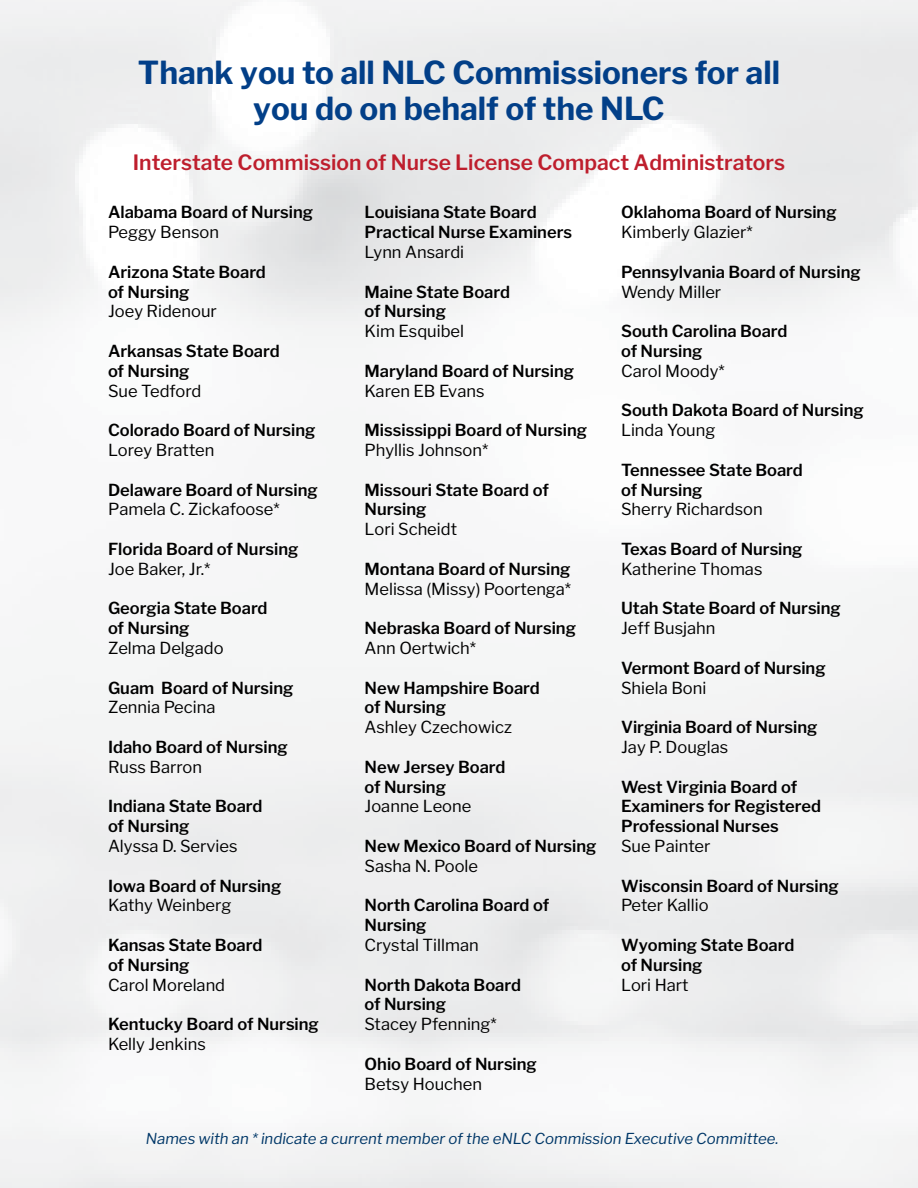
<style>
.page{position:relative;width:918px;height:1188px;background:#fff}
.page>*{position:absolute;margin:0;border:0;box-sizing:border-box;transform-origin:0 0}
.t1{font:700 31.5px/36px "Libre Franklin";color:#023f88;text-align:center}
.t2{font:600 21px "Libre Franklin";color:#be1e2d}
.t3{font:600 16.5px/19.8px "Libre Franklin";color:#000}
.t4{font:16.5px "Libre Franklin";color:#000}
.t5{font:italic 15px "Libre Franklin";color:#003768}
</style>
<div class="page">
<h1 class="t1" style="left:138px;top:55px;width:644px">Thank you to all NLC Commissioners for all you do on behalf of the NLC</h1>
<p class="t2" style="left:133px;top:150px;width:654px">Interstate Commission of Nurse License Compact Administrators</p>
<p class="t3" style="left:108px;top:203px;width:207px">Alabama Board of Nursing</p>
<p class="t4" style="left:108px;top:222px;width:112px">Peggy Benson</p>
<p class="t3" style="left:108px;top:262px;width:159px">Arizona State Board of Nursing</p>
<p class="t4" style="left:108px;top:302px;width:110px">Joey Ridenour</p>
<p class="t3" style="left:108px;top:341px;width:173px">Arkansas State Board of Nursing</p>
<p class="t4" style="left:108px;top:381px;width:95px">Sue Tedford</p>
<p class="t3" style="left:108px;top:420px;width:209px">Colorado Board of Nursing</p>
<p class="t4" style="left:108px;top:440px;width:108px">Lorey Bratten</p>
<p class="t3" style="left:108px;top:480px;width:211px">Delaware Board of Nursing</p>
<p class="t4" style="left:108px;top:500px;width:173px">Pamela C. Zickafoose*</p>
<p class="t3" style="left:108px;top:539px;width:192px">Florida Board of Nursing</p>
<p class="t4" style="left:108px;top:559px;width:104px">Joe Baker, Jr.*</p>
<p class="t3" style="left:108px;top:599px;width:161px">Georgia State Board of Nursing</p>
<p class="t4" style="left:108px;top:638px;width:117px">Zelma Delgado</p>
<p class="t3" style="left:108px;top:678px;width:187px">Guam Board of Nursing</p>
<p class="t4" style="left:108px;top:698px;width:109px">Zennia Pecina</p>
<p class="t3" style="left:108px;top:737px;width:181px">Idaho Board of Nursing</p>
<p class="t4" style="left:108px;top:757px;width:96px">Russ Barron</p>
<p class="t3" style="left:108px;top:797px;width:156px">Indiana State Board of Nursing</p>
<p class="t4" style="left:108px;top:836px;width:131px">Alyssa D. Servies</p>
<p class="t3" style="left:108px;top:876px;width:175px">Iowa Board of Nursing</p>
<p class="t4" style="left:108px;top:896px;width:125px">Kathy Weinberg</p>
<p class="t3" style="left:108px;top:935px;width:156px">Kansas State Board of Nursing</p>
<p class="t4" style="left:108px;top:975px;width:119px">Carol Moreland</p>
<p class="t3" style="left:108px;top:1014px;width:212px">Kentucky Board of Nursing</p>
<p class="t4" style="left:108px;top:1034px;width:99px">Kelly Jenkins</p>
<p class="t3" style="left:365px;top:203px;width:209px">Louisiana State Board<br>Practical Nurse Examiners</p>
<p class="t4" style="left:365px;top:242px;width:101px">Lynn Ansardi</p>
<p class="t3" style="left:365px;top:282px;width:147px">Maine State Board of Nursing</p>
<p class="t4" style="left:365px;top:321px;width:101px">Kim Esquibel</p>
<p class="t3" style="left:365px;top:361px;width:211px">Maryland Board of Nursing</p>
<p class="t4" style="left:365px;top:381px;width:121px">Karen EB Evans</p>
<p class="t3" style="left:365px;top:420px;width:224px">Mississippi Board of Nursing</p>
<p class="t4" style="left:365px;top:440px;width:125px">Phyllis Johnson*</p>
<p class="t3" style="left:365px;top:480px;width:186px">Missouri State Board of<br>Nursing</p>
<p class="t4" style="left:365px;top:519px;width:94px">Lori Scheidt</p>
<p class="t3" style="left:365px;top:559px;width:207px">Montana Board of Nursing</p>
<p class="t4" style="left:365px;top:579px;width:208px">Melissa (Missy) Poortenga*</p>
<p class="t3" style="left:365px;top:618px;width:213px">Nebraska Board of Nursing</p>
<p class="t4" style="left:365px;top:638px;width:113px">Ann Oertwich*</p>
<p class="t3" style="left:365px;top:678px;width:177px">New Hampshire Board of Nursing</p>
<p class="t4" style="left:365px;top:717px;width:149px">Ashley Czechowicz</p>
<p class="t3" style="left:365px;top:757px;width:142px">New Jersey Board of Nursing</p>
<p class="t4" style="left:365px;top:797px;width:108px">Joanne Leone</p>
<p class="t3" style="left:365px;top:836px;width:234px">New Mexico Board of Nursing</p>
<p class="t4" style="left:365px;top:856px;width:115px">Sasha N. Poole</p>
<p class="t3" style="left:365px;top:896px;width:186px">North Carolina Board of<br>Nursing</p>
<p class="t4" style="left:365px;top:935px;width:116px">Crystal Tillman</p>
<p class="t3" style="left:365px;top:975px;width:158px">North Dakota Board of Nursing</p>
<p class="t4" style="left:365px;top:1014px;width:134px">Stacey Pfenning*</p>
<p class="t3" style="left:365px;top:1054px;width:174px">Ohio Board of Nursing</p>
<p class="t4" style="left:365px;top:1074px;width:119px">Betsy Houchen</p>
<p class="t3" style="left:621px;top:203px;width:217px">Oklahoma Board of Nursing</p>
<p class="t4" style="left:621px;top:222px;width:133px">Kimberly Glazier*</p>
<p class="t3" style="left:621px;top:262px;width:241px">Pennsylvania Board of Nursing</p>
<p class="t4" style="left:621px;top:282px;width:102px">Wendy Miller</p>
<p class="t3" style="left:621px;top:321px;width:168px">South Carolina Board of Nursing</p>
<p class="t4" style="left:621px;top:361px;width:105px">Carol Moody*</p>
<p class="t3" style="left:621px;top:401px;width:244px">South Dakota Board of Nursing</p>
<p class="t4" style="left:621px;top:420px;width:96px">Linda Young</p>
<p class="t3" style="left:621px;top:460px;width:183px">Tennessee State Board of Nursing</p>
<p class="t4" style="left:621px;top:500px;width:143px">Sherry Richardson</p>
<p class="t3" style="left:621px;top:539px;width:183px">Texas Board of Nursing</p>
<p class="t4" style="left:621px;top:559px;width:143px">Katherine Thomas</p>
<p class="t3" style="left:621px;top:599px;width:221px">Utah State Board of Nursing</p>
<p class="t4" style="left:621px;top:618px;width:96px">Jeff Busjahn</p>
<p class="t3" style="left:621px;top:658px;width:206px">Vermont Board of Nursing</p>
<p class="t4" style="left:621px;top:678px;width:87px">Shiela Boni</p>
<p class="t3" style="left:621px;top:717px;width:198px">Virginia Board of Nursing</p>
<p class="t4" style="left:621px;top:737px;width:109px">Jay P. Douglas</p>
<p class="t3" style="left:621px;top:777px;width:201px">West Virginia Board of<br>Examiners for Registered<br>Professional Nurses</p>
<p class="t4" style="left:621px;top:836px;width:91px">Sue Painter</p>
<p class="t3" style="left:621px;top:876px;width:219px">Wisconsin Board of Nursing</p>
<p class="t4" style="left:621px;top:896px;width:89px">Peter Kallio</p>
<p class="t3" style="left:621px;top:935px;width:175px">Wyoming State Board of Nursing</p>
<p class="t4" style="left:621px;top:975px;width:69px">Lori Hart</p>
<p class="t5" style="left:146px;top:1130px;width:634px">Names with an * indicate a current member of the eNLC Commission Executive Committee.</p>
</div>
